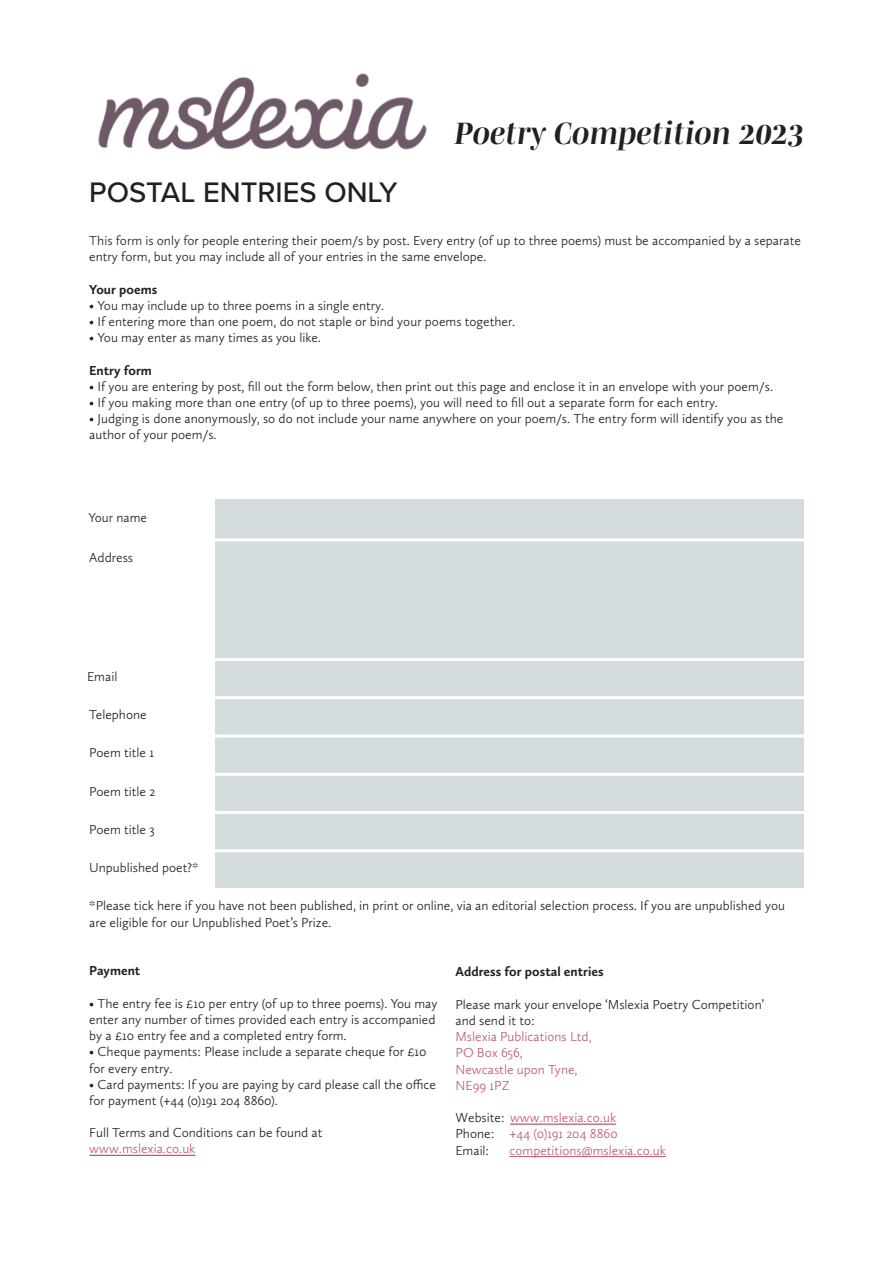
<style>
.page{position:relative;width:893px;height:1263px;background:#fff}
.page>*{position:absolute;margin:0;border:0;box-sizing:border-box;transform-origin:0 0}
.t1{font:italic 700 31.5px "Mencken Std Head";color:#231f20}
.t2{font:500 29.25px "Proxima Nova";color:#231f20}
.t3{font:300 13.5px/16.2px "Calluna Sans";color:#231f20}
.t4{font:300 13.5px/16.2px "Calluna Sans";color:#be5a70}
.t5{font:700 13.5px "Calluna Sans";color:#231f20}
.s1{color:#231f20}
</style>
<div class="page">
<img style="left:98px;top:73px;width:329px;height:77px">
<div style="left:215px;top:499px;width:589px;height:388px;background:#d4dbdd"></div>
<hr style="left:135px;top:538px;width:694px;height:3px;background:#fff">
<hr style="left:135px;top:658px;width:694px;height:3px;background:#fff">
<hr style="left:135px;top:696px;width:694px;height:3px;background:#fff">
<hr style="left:151px;top:734px;width:694px;height:3px;background:#fff">
<hr style="left:164px;top:773px;width:694px;height:3px;background:#fff">
<hr style="left:135px;top:811px;width:694px;height:3px;background:#fff">
<hr style="left:143px;top:849px;width:694px;height:3px;background:#fff">
<hr style="left:89px;top:1155px;width:106px;height:1px;background:#be5a70">
<hr style="left:509px;top:1156px;width:157px;height:1px;background:#be5a70">
<hr style="left:510px;top:1124px;width:106px;height:1px;background:#be5a70">
<h2 class="t2" style="left:89px;top:170px;width:310px">POSTAL ENTRIES ONLY</h2>
<h1 class="t1" style="left:455px;top:116px;width:351px">Poetry Competition 2023</h1>
<p class="t3" style="left:89px;top:232px;width:713px">This form is only for people entering their poem/s by post. Every entry (of up to three poems) must be accompanied by a separate entry form, but you may include all of your entries in the same envelope.</p>
<p class="t5" style="left:89px;top:281px;width:69px">Your poems</p>
<p class="t3" style="left:89px;top:297px;width:296px">• You may include up to three poems in a single entry.</p>
<p class="t3" style="left:89px;top:313px;width:427px">• If entering more than one poem, do not staple or bind your poems together.</p>
<p class="t3" style="left:89px;top:329px;width:233px">• You may enter as many times as you like.</p>
<p class="t5" style="left:89px;top:362px;width:64px">Entry form</p>
<p class="t3" style="left:89px;top:378px;width:685px">• If you are entering by post, fill out the form below, then print out this page and enclose it in an envelope with your poem/s.</p>
<p class="t3" style="left:89px;top:394px;width:630px">• If you making more than one entry (of up to three poems), you will need to fill out a separate form for each entry.</p>
<p class="t3" style="left:89px;top:410px;width:696px">• Judging is done anonymously, so do not include your name anywhere on your poem/s. The entry form will identify you as the author of your poem/s.</p>
<p class="t3" style="left:88px;top:510px;width:60px">Your name</p>
<p class="t3" style="left:89px;top:549px;width:45px">Address</p>
<p class="t3" style="left:87px;top:668px;width:32px">Email</p>
<p class="t3" style="left:89px;top:706px;width:59px">Telephone</p>
<p class="t3" style="left:89px;top:744px;width:66px">Poem title 1</p>
<p class="t3" style="left:89px;top:783px;width:67px">Poem title 2</p>
<p class="t3" style="left:89px;top:821px;width:67px">Poem title 3</p>
<p class="t3" style="left:89px;top:859px;width:111px">Unpublished poet?*</p>
<p class="t3" style="left:89px;top:897px;width:697px">*Please tick here if you have not been published, in print or online, via an editorial selection process. If you are unpublished you are eligible for our Unpublished Poet’s Prize.</p>
<p class="t5" style="left:89px;top:962px;width:52px">Payment</p>
<p class="t3" style="left:89px;top:995px;width:350px">• The entry fee is £10 per entry (of up to three poems). You may enter any number of times provided each entry is accompanied by a £10 entry fee and a completed entry form.</p>
<p class="t3" style="left:89px;top:1043px;width:339px">• Cheque payments: Please include a separate cheque for £10 for every entry.</p>
<p class="t3" style="left:89px;top:1076px;width:348px">• Card payments: If you are paying by card please call the office for payment (+44 (0)191 204 8860).</p>
<p class="t3" style="left:89px;top:1124px;width:235px">Full Terms and Conditions can be found at</p>
<p class="t4" style="left:89px;top:1140px;width:108px">www.mslexia.co.uk</p>
<p class="t5" style="left:455px;top:963px;width:150px">Address for postal entries</p>
<p class="t3" style="left:455px;top:996px;width:310px">Please mark your envelope ‘Mslexia Poetry Competition’ and send it to:</p>
<p class="t4" style="left:455px;top:1028px;width:138px">Mslexia Publications Ltd,<br>PO Box 656,<br>Newcastle upon Tyne,<br>NE99 1PZ</p>
<p class="t4" style="left:455px;top:1109px;width:164px;text-align:justify"><span class="s1">Website:</span> www.mslexia.co.uk <span class="s1">Phone:</span> +44 (0)191 204 8860<br><span class="s1">Email:</span></p>
<p class="t4" style="left:509px;top:1142px;width:158px">competitions@mslexia.co.uk</p>
</div>
